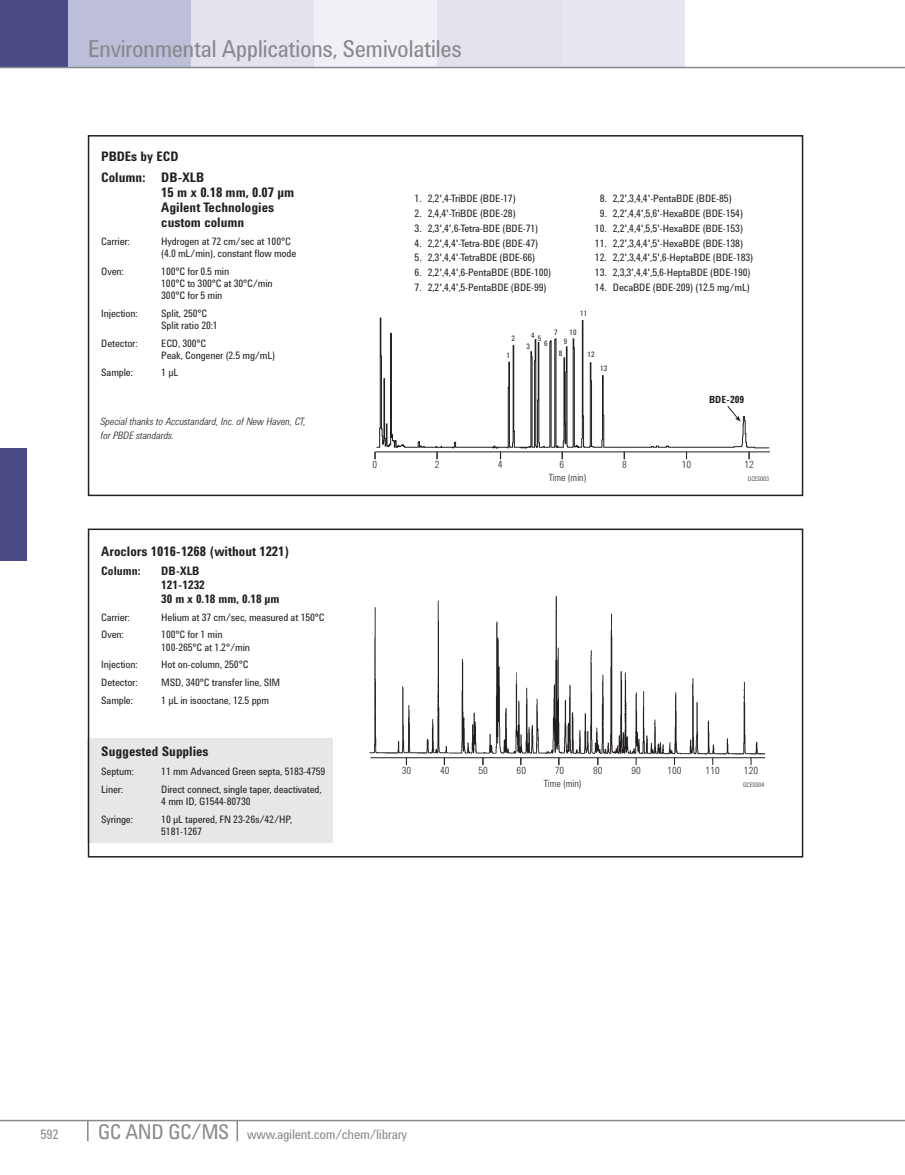
<style>
.page{position:relative;width:905px;height:1175px;background:#fff}
.page>*{position:absolute;margin:0;border:0;box-sizing:border-box;transform-origin:0 0}
.t1{font:24px "Agilent Cond";letter-spacing:-.02em;color:#87898c}
.t2{font:700 13.5px/15px "Agilent Cond";color:#231f20}
.t3{font:13.5px "Agilent Cond";letter-spacing:-.02em;color:#87898c}
.t4{font:700 12px/13.5px "Agilent Cond";color:#231f20}
.t5{font:10.5px/12px "Agilent Cond";letter-spacing:-.015em;color:#231f20}
.t6{font:italic 300 10.5px/13.5px "Agilent Cond";color:#231f20}
.t7{font:300 10.2px "Agilent Cond";color:#231f20}
.t8{font:700 10.2px "Agilent Cond";color:#231f20}
.t9{font:7.65px "Agilent Cond";color:#231f20}
.t10{font:300 6.3px "Agilent Cond";color:#231f20}
.s1{font-size:21px}
</style>
<div class="page">
<hr style="left:87px;top:1120px;width:2px;height:21px;background:#87898c">
<hr style="left:236px;top:1120px;width:2px;height:21px;background:#87898c">
<div style="left:68px;top:0;width:123px;height:68px;background:#bdbed7"></div>
<div style="left:191px;top:0;width:123px;height:68px;background:#e3e3ee"></div>
<div style="left:314px;top:0;width:123px;height:68px;background:#f0f0f6"></div>
<div style="left:437px;top:0;width:124px;height:68px;background:#e2e2ed"></div>
<div style="left:561px;top:0;width:123px;height:68px;background:#e7e6f0"></div>
<div style="left:0;top:0;width:68px;height:68px;background:#4a4b84"></div>
<div style="left:0;top:448px;width:27px;height:112px;background:#4a4b84"></div>
<hr style="left:0;top:1119px;width:904px;height:2px;background:#87898c">
<hr style="left:0;top:67px;width:904px;height:1px;background:#87898c">
<svg style="left:87px;top:135px;width:717px;height:723px"></svg>
<h1 class="t1" style="left:88px;top:41px;width:375px">Environmental Applications, Semivolatiles</h1>
<p class="t2" style="left:101px;top:147px;width:104px;line-height:20.9px">PBDEs by ECD<br>Column: DB-XLB</p>
<p class="t2" style="left:161px;top:185px;width:134px">15 m x 0.18 mm, 0.07 μm<br>Agilent Technologies custom column</p>
<p class="t5" style="left:101px;top:236px;width:30px">Carrier:</p>
<p class="t5" style="left:161px;top:236px;width:137px">Hydrogen at 72 cm/sec at 100°C (4.0 mL/min), constant flow mode</p>
<p class="t5" style="left:101px;top:266px;width:24px">Oven:</p>
<p class="t5" style="left:161px;top:266px;width:113px">100°C for 0.5 min<br>100°C to 300°C at 30°C/min<br>300°C for 5 min</p>
<p class="t5" style="left:101px;top:308px;width:38px">Injection:</p>
<p class="t5" style="left:161px;top:308px;width:58px">Split, 250°C<br>Split ratio 20:1</p>
<p class="t5" style="left:101px;top:338px;width:38px">Detector:</p>
<p class="t5" style="left:161px;top:338px;width:115px">ECD, 300°C<br>Peak, Congener (2.5 mg/mL)</p>
<p class="t5" style="left:101px;top:368px;width:33px">Sample:</p>
<p class="t5" style="left:161px;top:368px;width:18px">1 μL</p>
<p class="t6" style="left:100px;top:415px;width:207px">Special thanks to Accustandard, Inc. of New Haven, CT, for PBDE standards.</p>
<p class="t2" style="left:101px;top:544px;width:190px">Aroclors 1016-1268 (without 1221)</p>
<p class="t4" style="left:101px;top:565px;width:41px">Column:</p>
<p class="t4" style="left:161px;top:565px;width:120px">DB-XLB<br>121-1232<br>30 m x 0.18 mm, 0.18 μm</p>
<p class="t5" style="left:101px;top:612px;width:30px">Carrier:</p>
<p class="t5" style="left:161px;top:612px;width:165px">Helium at 37 cm/sec, measured at 150°C</p>
<p class="t5" style="left:101px;top:630px;width:24px">Oven:</p>
<p class="t5" style="left:161px;top:630px;width:90px">100°C for 1 min<br>100-265°C at 1.2°/min</p>
<p class="t5" style="left:101px;top:659px;width:38px">Injection:</p>
<p class="t5" style="left:161px;top:659px;width:89px">Hot on-column, 250°C</p>
<p class="t5" style="left:101px;top:677px;width:38px">Detector:</p>
<p class="t5" style="left:161px;top:677px;width:120px">MSD, 340°C transfer line, SIM</p>
<p class="t5" style="left:101px;top:695px;width:33px">Sample:</p>
<p class="t5" style="left:161px;top:695px;width:109px">1 μL in isooctane, 12.5 ppm</p>
<p class="t2" style="left:101px;top:745px;width:109px">Suggested Supplies</p>
<p class="t5" style="left:101px;top:766px;width:34px">Septum:</p>
<p class="t5" style="left:161px;top:766px;width:166px">11 mm Advanced Green septa, 5183-4759</p>
<p class="t5" style="left:101px;top:784px;width:23px">Liner:</p>
<p class="t5" style="left:161px;top:784px;width:162px">Direct connect, single taper, deactivated,<br>4 mm ID, G1544-80730</p>
<p class="t5" style="left:101px;top:814px;width:33px">Syringe:</p>
<p class="t5" style="left:161px;top:814px;width:133px">10 μL tapered, FN 23-26s/42/HP,<br>5181-1267</p>
<p class="t5" style="left:414px;top:193px;width:103px">1. 2,2',4-TriBDE (BDE-17)</p>
<p class="t5" style="left:414px;top:208px;width:103px">2. 2,4,4'-TriBDE (BDE-28)</p>
<p class="t5" style="left:414px;top:223px;width:125px">3. 2,3',4',6-Tetra-BDE (BDE-71)</p>
<p class="t5" style="left:414px;top:238px;width:125px">4. 2,2',4,4'-Tetra-BDE (BDE-47)</p>
<p class="t5" style="left:414px;top:253px;width:122px">5. 2,3',4,4'-TetraBDE (BDE-66)</p>
<p class="t5" style="left:414px;top:267px;width:138px">6. 2,2',4,4',6-PentaBDE (BDE-100)</p>
<p class="t5" style="left:414px;top:282px;width:133px">7. 2,2',4,4',5-PentaBDE (BDE-99)</p>
<p class="t9" style="left:580px;top:311px;width:9px">11</p>
<p class="t5" style="left:599px;top:193px;width:133px">8. 2,2',3,4,4'-PentaBDE (BDE-85)</p>
<p class="t5" style="left:599px;top:208px;width:145px">9. 2,2',4,4',5,6'-HexaBDE (BDE-154)</p>
<p class="t5" style="left:595px;top:223px;width:150px">10. 2,2',4,4',5,5'-HexaBDE (BDE-153)</p>
<p class="t5" style="left:595px;top:238px;width:150px">11. 2,2',3,4,4',5'-HexaBDE (BDE-138)</p>
<p class="t5" style="left:595px;top:253px;width:160px">12. 2,2',3,4,4',5',6-HeptaBDE (BDE-183)</p>
<p class="t5" style="left:595px;top:268px;width:157px">13. 2,3,3',4,4',5,6-HeptaBDE (BDE-190)</p>
<p class="t5" style="left:595px;top:282px;width:156px">14. DecaBDE (BDE-209) (12.5 mg/mL)</p>
<p class="t9" style="left:511px;top:335px;width:5px">2</p>
<p class="t9" style="left:506px;top:352px;width:5px">1</p>
<p class="t9" style="left:569px;top:329px;width:9px">10</p>
<p class="t9" style="left:554px;top:330px;width:5px">7</p>
<p class="t9" style="left:531px;top:334px;width:12px">4 5</p>
<p class="t9" style="left:564px;top:338px;width:5px">9</p>
<p class="t9" style="left:544px;top:341px;width:5px">6</p>
<p class="t9" style="left:526px;top:343px;width:5px">3</p>
<p class="t9" style="left:559px;top:350px;width:5px">8</p>
<p class="t9" style="left:587px;top:352px;width:9px">12</p>
<p class="t9" style="left:600px;top:366px;width:9px">13</p>
<p class="t8" style="left:709px;top:396px;width:37px">BDE-209</p>
<p class="t7" style="left:372px;top:460px;width:6px">0</p>
<p class="t7" style="left:498px;top:460px;width:6px">4</p>
<p class="t7" style="left:559px;top:460px;width:6px">6</p>
<p class="t7" style="left:622px;top:460px;width:6px">8</p>
<p class="t7" style="left:744px;top:460px;width:11px">12</p>
<p class="t7" style="left:434px;top:460px;width:6px">2</p>
<p class="t7" style="left:682px;top:460px;width:11px">10</p>
<p class="t7" style="left:548px;top:474px;width:39px">Time (min)</p>
<p class="t10" style="left:748px;top:476px;width:23px">GCES003</p>
<p class="t7" style="left:402px;top:766px;width:11px">30</p>
<p class="t7" style="left:478px;top:766px;width:11px">50</p>
<p class="t7" style="left:516px;top:766px;width:11px">60</p>
<p class="t7" style="left:555px;top:766px;width:11px">70</p>
<p class="t7" style="left:593px;top:766px;width:11px">80</p>
<p class="t7" style="left:631px;top:766px;width:11px">90</p>
<p class="t7" style="left:667px;top:766px;width:16px">100</p>
<p class="t7" style="left:705px;top:766px;width:16px">110</p>
<p class="t7" style="left:744px;top:766px;width:16px">120</p>
<p class="t7" style="left:440px;top:766px;width:11px">40</p>
<p class="t7" style="left:544px;top:779px;width:39px">Time (min)</p>
<p class="t10" style="left:743px;top:782px;width:23px">GCES004</p>
<p class="t3" style="left:41px;top:1129px;width:20px">592</p>
<p class="t3" style="left:98px;top:1129px;width:311px"><span class="s1">GC AND GC/MS</span> www.agilent.com/chem/library</p>
</div>
